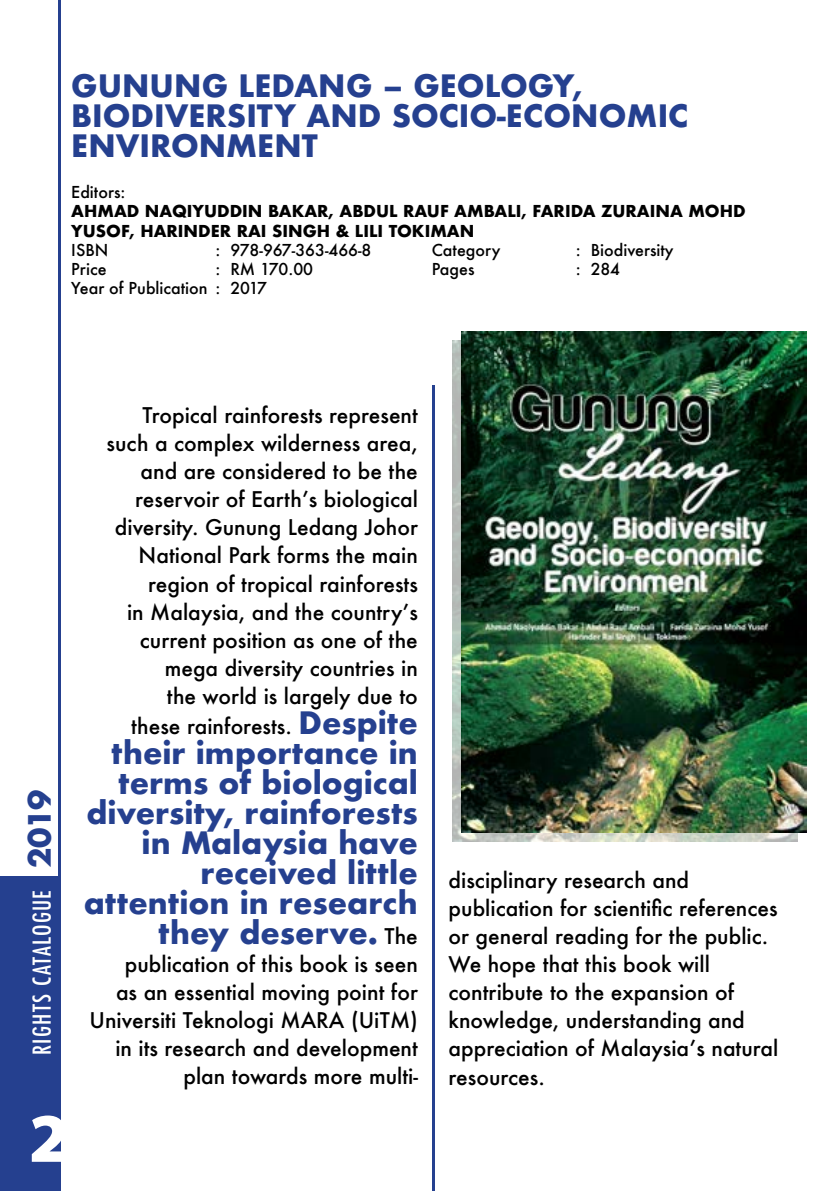
<style>
.page{position:relative;width:840px;height:1191px;background:#fff}
.page>*{position:absolute;margin:0;border:0;box-sizing:border-box;transform-origin:0 0}
.t1{font:900 70px "Myriad Pro";color:#fff}
.t2{font:700 30px/30px "Futura";color:#25408f;text-align:right}
.t3{font:500 condensed 24px "Futura";letter-spacing:.05em;color:#fff}
.t4{font:500 21px/28px "Futura";color:#000;text-align:right}
.t5{font:500 16px "Futura";color:#000}
.t6{font:700 16px/19.2px "Futura";color:#000}
.s1{font-weight:700;font-stretch:normal;font-size:30px;color:#25408f}
.s2{font-weight:700;font-size:30px;color:#25408f}
.s3{font-weight:500;font-size:21px;color:#000}
</style>
<div class="page">
<div style="left:0;top:876px;width:61px;height:315px;background:#25408f"></div>
<hr style="left:58px;top:0;width:3px;height:1191px;background:#25408f">
<hr style="left:432px;top:386px;width:2px;height:805px;background:#25408f">
<img style="left:452px;top:340px;width:345px;height:501px">
<img style="left:461px;top:331px;width:345px;height:501px">
<h2 class="t2" style="left:71px;top:71px;width:618px;text-align:left">GUNUNG LEDANG – GEOLOGY,<br>BIODIVERSITY AND SOCIO-ECONOMIC<br>ENVIRONMENT</h2>
<p class="t5" style="left:71px;top:181px;width:56px">Editors:</p>
<p class="t6" style="left:71px;top:202px;width:675px">AHMAD NAQIYUDDIN BAKAR, ABDUL RAUF AMBALI, FARIDA ZURAINA MOHD<br>YUSOF, HARINDER RAI SINGH &amp; LILI TOKIMAN</p>
<p class="t5" style="left:71px;top:239px;width:39px">ISBN</p>
<p class="t5" style="left:215px;top:239px;width:157px">: 978-967-363-466-8</p>
<p class="t5" style="left:431px;top:239px;width:70px">Category</p>
<p class="t5" style="left:575px;top:239px;width:99px">: Biodiversity</p>
<p class="t5" style="left:71px;top:258px;width:37px">Price</p>
<p class="t5" style="left:215px;top:258px;width:99px">: RM 170.00</p>
<p class="t5" style="left:431px;top:258px;width:44px">Pages</p>
<p class="t5" style="left:575px;top:258px;width:46px">: 284</p>
<p class="t5" style="left:71px;top:277px;width:197px">Year of Publication : 2017</p>
<p class="t3" style="left:27px;top:1054px;width:266px;rotate:-90deg">RIGHTS CATALOGUE <span class="s1">2019</span></p>
<p class="t4" style="left:106px;top:401px;width:313px">Tropical rainforests represent such a complex wilderness area, and are considered to be the reservoir of Earth’s biological diversity. Gunung Ledang Johor<br>National Park forms the main region of tropical rainforests<br>in Malaysia, and the country’s current position as one of the mega diversity countries in<br>the world is largely due to</p>
<p class="t4" style="left:131px;top:711px;width:288px">these rainforests. <span class="s2">Despite</span></p>
<h2 class="t2" style="left:84px;top:737px;width:335px">their importance in terms of biological diversity, rainforests in Malaysia have received little attention in research they deserve. <span class="s3">The</span></h2>
<p class="t4" style="left:89px;top:949px;width:330px">publication of this book is seen<br>as an essential moving point for<br>Universiti Teknologi MARA (UiTM) in its research and development plan towards more multi-</p>
<p class="t4" style="left:448px;top:866px;width:331px;text-align:left">disciplinary research and publication for scientific references or general reading for the public.<br>We hope that this book will contribute to the expansion of knowledge, understanding and appreciation of Malaysia’s natural resources.</p>
<h1 class="t1" style="left:29px;top:1091px;width:42px">2</h1>
</div>
